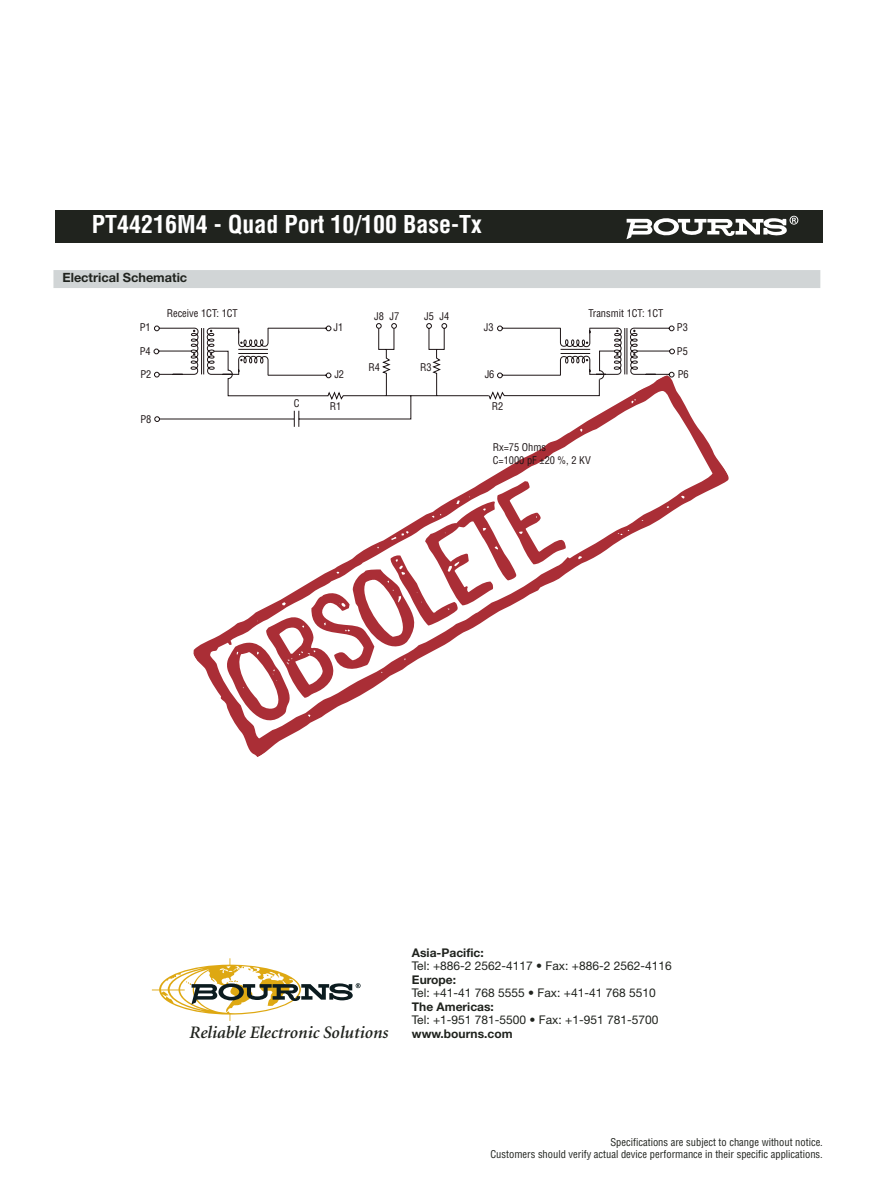
<style>
.page{position:relative;width:891px;height:1188px;background:#fff}
.page>*{position:absolute;margin:0;border:0;box-sizing:border-box;transform-origin:0 0}
.t1{font:700 condensed 24px "Helvetica";color:#fff}
.t2{font:italic 600 17.55px "Minion";color:#20231e}
.t3{font:700 12.75px "Helvetica Neue";color:#20231e}
.t4{font:12px "Helvetica Neue";color:#20231e}
.t5{font:700 12px "Helvetica Neue";color:#20231e}
.t6{font:condensed 10.5px/12px "Helvetica";color:#20231e;text-align:right}
.t7{font:condensed 10.35px/12.5px "Helvetica";color:#1e1617}
</style>
<div class="page">
<svg style="left:193px;top:388px;width:536px;height:369px"></svg>
<div style="left:55px;top:210px;width:768px;height:33px;background:#20231e"></div>
<div style="left:53px;top:270px;width:767px;height:18px;background:#d1d5d6"></div>
<svg style="left:626px;top:216px;width:172px;height:23px"></svg>
<svg style="left:152px;top:958px;width:209px;height:63px"></svg>
<svg style="left:153px;top:325px;width:522px;height:71px"></svg>
<svg style="left:154px;top:323px;width:472px;height:105px"></svg>
<h1 class="t1" style="left:92px;top:215px;width:391px">PT44216M4 - Quad Port 10/100 Base-Tx</h1>
<p class="t3" style="left:62px;top:273px;width:126px">Electrical Schematic</p>
<p class="t7" style="left:140px;top:322px;width:12px">P1</p>
<p class="t7" style="left:140px;top:346px;width:12px">P4</p>
<p class="t7" style="left:141px;top:369px;width:12px">P2</p>
<p class="t7" style="left:141px;top:414px;width:12px">P8</p>
<p class="t7" style="left:167px;top:308px;width:73px">Receive 1CT: 1CT</p>
<p class="t7" style="left:294px;top:398px;width:7px">C</p>
<p class="t7" style="left:334px;top:322px;width:11px">J1</p>
<p class="t7" style="left:334px;top:369px;width:11px">J2</p>
<p class="t7" style="left:374px;top:311px;width:11px">J8</p>
<p class="t7" style="left:389px;top:311px;width:11px">J7</p>
<p class="t7" style="left:424px;top:311px;width:27px">J5 J4</p>
<p class="t7" style="left:368px;top:362px;width:13px">R4</p>
<p class="t7" style="left:420px;top:362px;width:13px">R3</p>
<p class="t7" style="left:484px;top:322px;width:11px">J3</p>
<p class="t7" style="left:485px;top:369px;width:11px">J6</p>
<p class="t7" style="left:330px;top:401px;width:13px">R1</p>
<p class="t7" style="left:492px;top:401px;width:13px">R2</p>
<p class="t7" style="left:588px;top:308px;width:76px">Transmit 1CT: 1CT</p>
<p class="t7" style="left:493px;top:442px;width:100px">Rx=75 Ohms<br>C=1000 pF ±20 %, 2 KV</p>
<p class="t7" style="left:677px;top:322px;width:12px">P3</p>
<p class="t7" style="left:677px;top:346px;width:12px">P5</p>
<p class="t7" style="left:678px;top:369px;width:12px">P6</p>
<p class="t5" style="left:412px;top:948px;width:73px">Asia-Pacific:</p>
<p class="t4" style="left:412px;top:961px;width:262px">Tel: +886-2 2562-4117 • Fax: +886-2 2562-4116</p>
<p class="t5" style="left:412px;top:975px;width:46px">Europe:</p>
<p class="t4" style="left:412px;top:988px;width:246px">Tel: +41-41 768 5555 • Fax: +41-41 768 5510</p>
<p class="t5" style="left:412px;top:1002px;width:83px">The Americas:</p>
<p class="t4" style="left:412px;top:1015px;width:248px">Tel: +1-951 781-5500 • Fax: +1-951 781-5700</p>
<h2 class="t2" style="left:190px;top:1026px;width:200px">Reliable Electronic Solutions</h2>
<p class="t5" style="left:412px;top:1029px;width:102px">www.bourns.com</p>
<p class="t6" style="left:490px;top:1137px;width:334px">Specifications are subject to change without notice.<br>Customers should verify actual device performance in their specific applications.</p>
</div>
